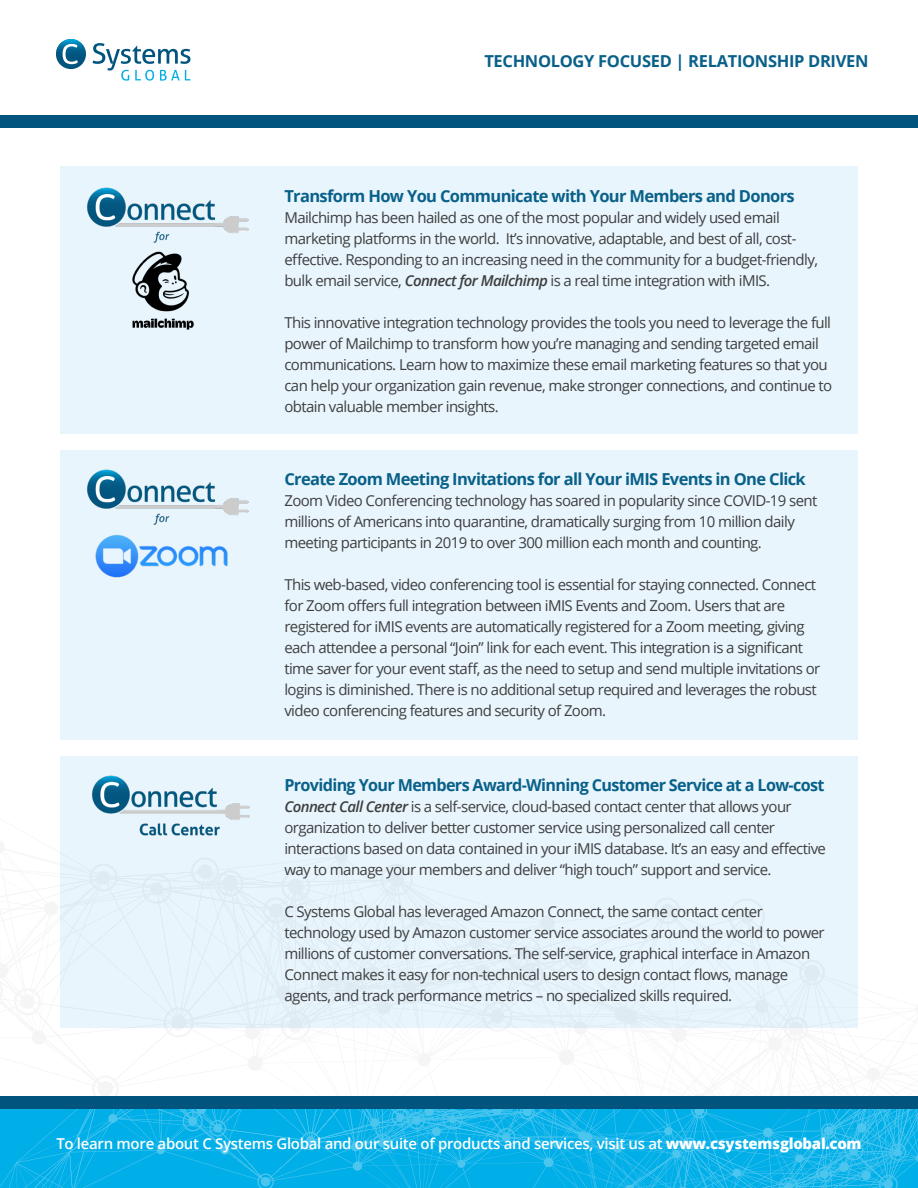
<style>
.page{position:relative;width:918px;height:1188px;background:#fff}
.page>*{position:absolute;margin:0;border:0;box-sizing:border-box;transform-origin:0 0}
.t1{font:700 16.5px "Open Sans";letter-spacing:-.04em;color:#096089}
.t2{font:700 16.5px "Open Sans";letter-spacing:-.02em;color:#096089}
.t3{font:15px/21px "Open Sans";letter-spacing:-.04em;color:#3e3e3f}
.t4{font:600 15px "Open Sans";letter-spacing:-.02em;color:#fff}
.s1{font-weight:600;font-style:italic}
.s2{font-weight:800}
</style>
<div class="page">
<svg style="left:93px;top:43px;width:97px;height:38px"></svg>
<svg style="left:56px;top:39px;width:30px;height:30px"></svg>
<svg style="left:63px;top:44px;width:15px;height:20px"></svg>
<div style="left:0;top:115px;width:918px;height:13px;background:#00547e"></div>
<svg style="left:0;top:1109px;width:918px;height:79px;background:#0fb2e9"></svg>
<div style="left:0;top:1096px;width:918px;height:13px;background:#00547e"></div>
<div style="left:60px;top:166px;width:798px;height:268px;background:#e8f5fc"></div>
<div style="left:60px;top:450px;width:798px;height:290px;background:#e8f5fc"></div>
<div style="left:60px;top:756px;width:798px;height:272px;background:#e8f5fc"></div>
<img style="left:92px;top:775px;width:158px;height:61px">
<img style="left:87px;top:187px;width:162px;height:56px">
<img style="left:87px;top:469px;width:162px;height:56px">
<img style="left:132px;top:251px;width:62px;height:79px">
<img style="left:95px;top:535px;width:133px;height:43px">
<p class="t2" style="left:484px;top:49px;width:386px">TECHNOLOGY FOCUSED | RELATIONSHIP DRIVEN</p>
<p class="t1" style="left:284px;top:184px;width:512px">Transform How You Communicate with Your Members and Donors</p>
<p class="t3" style="left:284px;top:206px;width:535px">Mailchimp has been hailed as one of the most popular and widely used email marketing platforms in the world. It’s innovative, adaptable, and best of all, cost&shy;effective. Responding to an increasing need in the community for a budget-friendly, bulk email service, <span class="s1">Connect for Mailchimp</span> is a real time integration with iMIS.</p>
<p class="t3" style="left:284px;top:311px;width:549px">This innovative integration technology provides the tools you need to leverage the full power of Mailchimp to transform how you’re managing and sending targeted email communications. Learn how to maximize these email marketing features so that you can help your organization gain revenue, make stronger connections, and continue to obtain valuable member insights.</p>
<p class="t1" style="left:284px;top:468px;width:523px">Create Zoom Meeting Invitations for all Your iMIS Events in One Click</p>
<p class="t3" style="left:284px;top:490px;width:535px">Zoom Video Conferencing technology has soared in popularity since COVID-19 sent millions of Americans into quarantine, dramatically surging from 10 million daily meeting participants in 2019 to over 300 million each month and counting.</p>
<p class="t3" style="left:284px;top:574px;width:537px">This web-based, video conferencing tool is essential for staying connected. Connect for Zoom offers full integration between iMIS Events and Zoom. Users that are registered for iMIS events are automatically registered for a Zoom meeting, giving each attendee a personal “Join” link for each event. This integration is a significant time saver for your event staff, as the need to setup and send multiple invitations or logins is diminished. There is no additional setup required and leverages the robust video conferencing features and security of Zoom.</p>
<p class="t1" style="left:284px;top:774px;width:542px">Providing Your Members Award-Winning Customer Service at a Low-cost</p>
<p class="t3" style="left:284px;top:796px;width:543px"><span class="s1">Connect Call Center</span> is a self-service, cloud-based contact center that allows your organization to deliver better customer service using personalized call center interactions based on data contained in your iMIS database. It’s an easy and effective way to manage your members and deliver “high touch” support and service.</p>
<p class="t3" style="left:284px;top:901px;width:542px">C Systems Global has leveraged Amazon Connect, the same contact center technology used by Amazon customer service associates around the world to power millions of customer conversations. The self-service, graphical interface in Amazon Connect makes it easy for non-technical users to design contact flows, manage agents, and track performance metrics – no specialized skills required.</p>
<p class="t4" style="left:56px;top:1133px;width:807px">To learn more about C Systems Global and our suite of products and services, visit us at <span class="s2">www.csystemsglobal.com</span></p>
</div>
